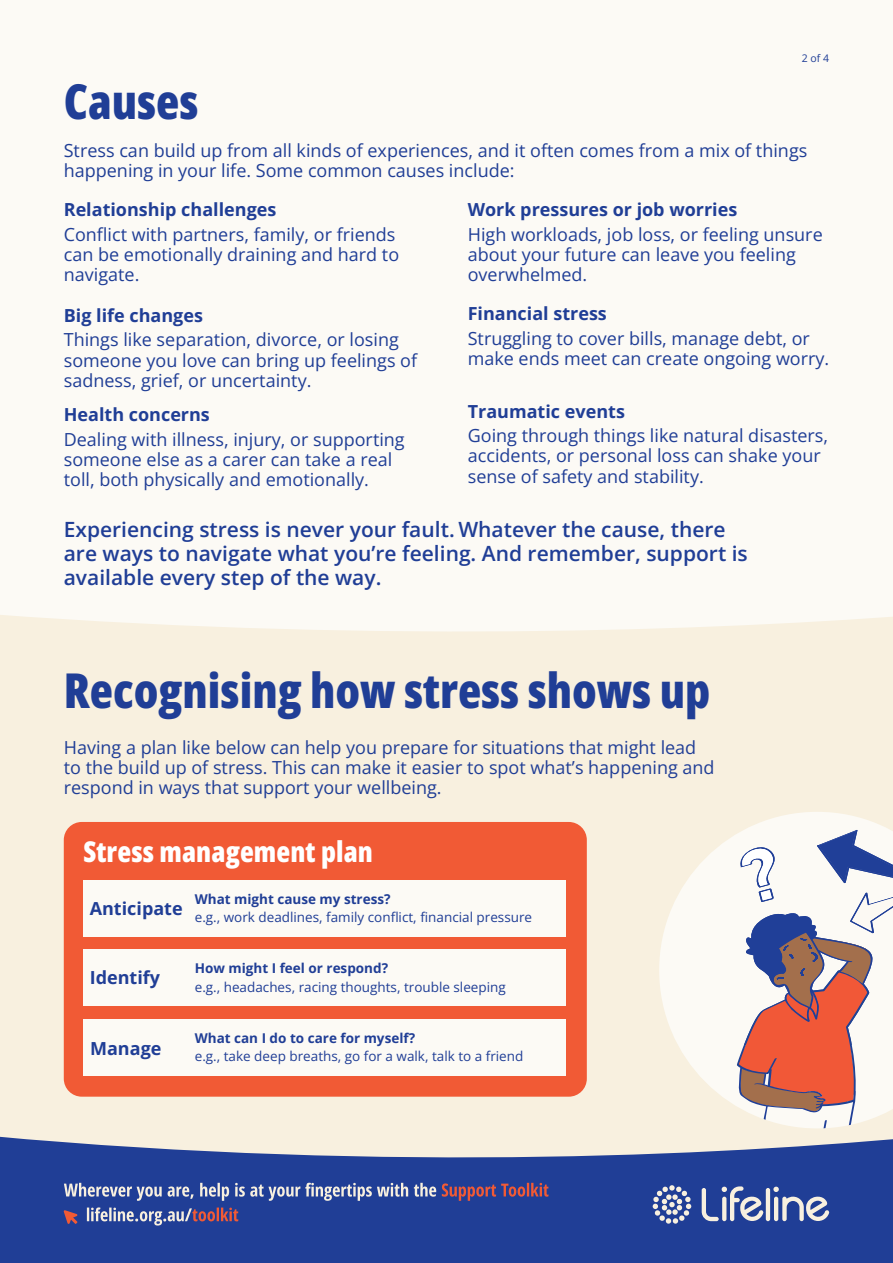
<style>
.page{position:relative;width:893px;height:1263px;background:#fff}
.page>*{position:absolute;margin:0;border:0;box-sizing:border-box;transform-origin:0 0}
._02_Sub_Section_Heading{font:800 48px "Open Sans Condensed";color:#203e96}
._02_H2{font:800 28.5px "Open Sans Condensed";letter-spacing:.005em;color:#fff}
._04_Intro{font:600 21px/24px "Open Sans";color:#203e96}
._00_Body{font:18px/20.2px "Open Sans";color:#203e96}
._00_Body_Bold{font:700 18px "Open Sans";color:#203e96}
._07_Legends{font:13.5px "Open Sans";color:#203e96}
._07_Legends_bold{font:700 13.5px "Open Sans";color:#203e96}
._00_Body-2{font:10.5px "Open Sans";color:#203e96}
</style>
<div class="page">
<div style="left:0;top:1032px;width:893px;height:231px;background:#203e96"></div>
<svg style="left:0;top:693px;width:893px;height:533px;fill:#f8f0df"></svg>
<svg style="left:64px;top:1183px;width:372px;height:18px"></svg>
<svg style="left:442px;top:1183px;width:106px;height:18px"></svg>
<svg style="left:87px;top:1207px;width:151px;height:18px"></svg>
<svg style="left:64px;top:1210px;width:13px;height:14px"></svg>
<svg style="left:653px;top:1185px;width:38px;height:39px"></svg>
<hr style="left:766px;top:1188px;width:4px;height:33px;background:#f8f0df;border-radius:2px">
<svg style="left:773px;top:1186px;width:56px;height:35px"></svg>
<svg style="left:702px;top:1186px;width:62px;height:35px"></svg>
<svg style="left:0;top:614px;width:893px;height:79px;fill:#f8f0df"></svg>
<svg style="left:659px;top:812px;width:234px;height:316px;fill:#fcfaf5"></svg>
<svg style="left:737px;top:830px;width:156px;height:298px"></svg>
<div style="left:64px;top:822px;width:523px;height:275px;background:#f15a35;border-radius:18px"></div>
<div style="left:83px;top:880px;width:483px;height:56px;background:#fcfaf5"></div>
<div style="left:83px;top:949px;width:483px;height:57px;background:#fcfaf5"></div>
<div style="left:83px;top:1019px;width:483px;height:56px;background:#fcfaf5"></div>
<p class="_00_Body-2" style="left:802px;top:51px;width:29px">2 of 4</p>
<p class="_02_Sub_Section_Heading" style="left:64px;top:66px;width:136px">Causes</p>
<p class="_00_Body" style="left:64px;top:139px;width:745px">Stress can build up from all kinds of experiences, and it often comes from a mix of things happening in your life. Some common causes include:</p>
<p class="_00_Body_Bold" style="left:64px;top:197px;width:214px">Relationship challenges</p>
<p class="_00_Body" style="left:64px;top:224px;width:337px">Conflict with partners, family, or friends can be emotionally draining and hard to navigate.</p>
<p class="_00_Body_Bold" style="left:64px;top:303px;width:141px">Big life changes</p>
<p class="_00_Body" style="left:64px;top:329px;width:355px">Things like separation, divorce, or losing someone you love can bring up feelings of sadness, grief, or uncertainty.</p>
<p class="_00_Body_Bold" style="left:64px;top:402px;width:148px">Health concerns</p>
<p class="_00_Body" style="left:64px;top:428px;width:342px">Dealing with illness, injury, or supporting someone else as a carer can take a real toll, both physically and emotionally.</p>
<p class="_00_Body_Bold" style="left:468px;top:197px;width:271px">Work pressures or job worries</p>
<p class="_00_Body" style="left:468px;top:224px;width:357px">High workloads, job loss, or feeling unsure about your future can leave you feeling overwhelmed.</p>
<p class="_00_Body_Bold" style="left:468px;top:301px;width:141px">Financial stress</p>
<p class="_00_Body" style="left:468px;top:328px;width:363px">Struggling to cover bills, manage debt, or make ends meet can create ongoing worry.</p>
<p class="_00_Body_Bold" style="left:468px;top:398px;width:159px">Traumatic events</p>
<p class="_00_Body" style="left:468px;top:425px;width:362px">Going through things like natural disasters, accidents, or personal loss can shake your sense of safety and stability.</p>
<p class="_04_Intro" style="left:64px;top:517px;width:686px">Experiencing stress is never your fault. Whatever the cause, there are ways to navigate what you’re feeling. And remember, support is available every step of the way.</p>
<p class="_02_Sub_Section_Heading" style="left:64px;top:654px;width:648px">Recognising how stress shows up</p>
<p class="_00_Body" style="left:64px;top:737px;width:652px">Having a plan like below can help you prepare for situations that might lead to the build up of stress. This can make it easier to spot what’s happening and respond in ways that support your wellbeing.</p>
<p class="_02_H2" style="left:83px;top:830px;width:291px">Stress management plan</p>
<p class="_00_Body_Bold" style="left:90px;top:895px;width:95px">Anticipate</p>
<p class="_07_Legends_bold" style="left:195px;top:889px;width:197px">What might cause my stress?</p>
<p class="_07_Legends" style="left:195px;top:908px;width:339px">e.g., work deadlines, family conflict, financial pressure</p>
<p class="_00_Body_Bold" style="left:90px;top:965px;width:72px">Identify</p>
<p class="_00_Body_Bold" style="left:90px;top:1036px;width:73px">Manage</p>
<p class="_07_Legends_bold" style="left:195px;top:958px;width:195px">How might I feel or respond?</p>
<p class="_07_Legends" style="left:195px;top:977px;width:313px">e.g., headaches, racing thoughts, trouble sleeping</p>
<p class="_07_Legends_bold" style="left:195px;top:1028px;width:222px">What can I do to care for myself?</p>
<p class="_07_Legends" style="left:195px;top:1047px;width:330px">e.g., take deep breaths, go for a walk, talk to a friend</p>
</div>
